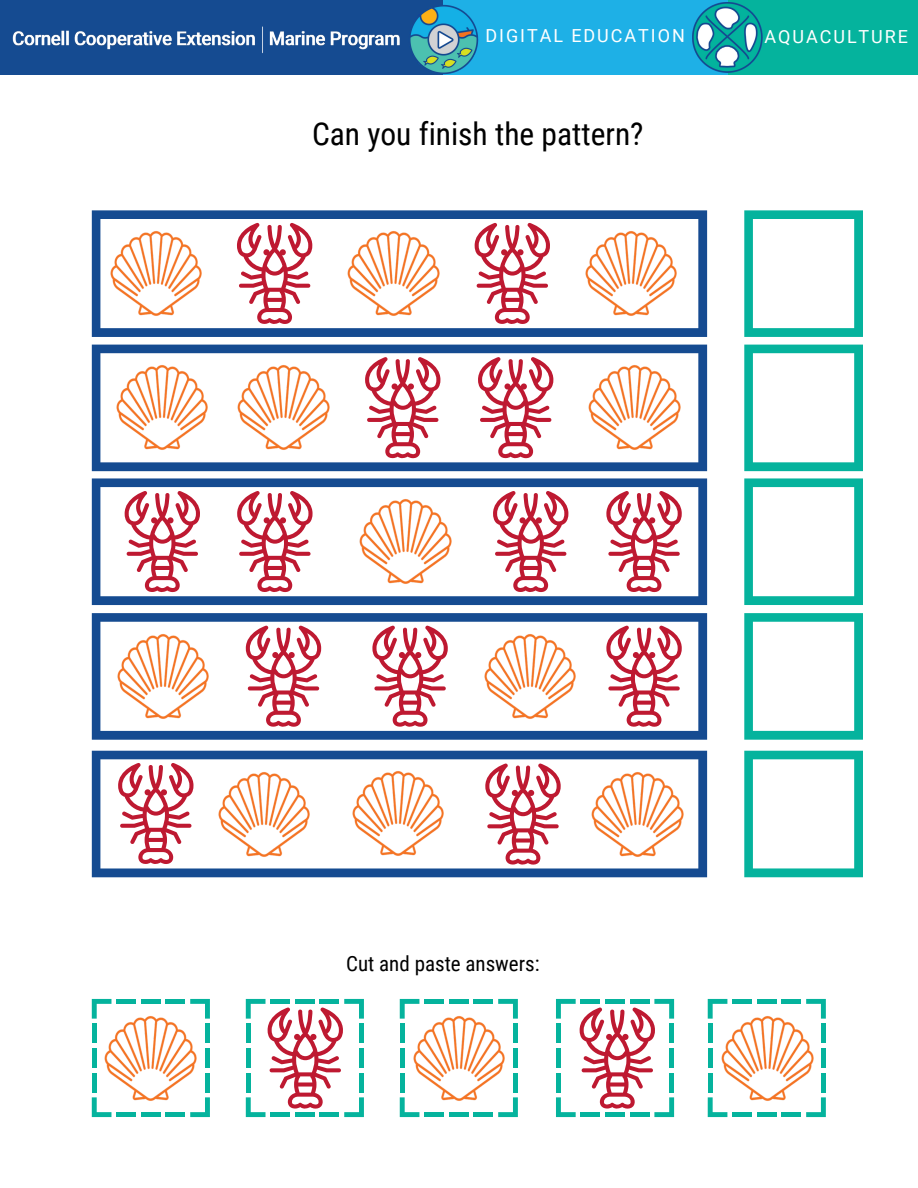
<style>
.page{position:relative;width:918px;height:1188px;background:#fff}
.page>*{position:absolute;margin:0;border:0;box-sizing:border-box;transform-origin:0 0}
.t1{font:31.5px "Roboto Condensed";color:#000}
.t2{font:21px "Roboto Condensed";color:#000}
.t3{font:18px "Roboto";letter-spacing:.11em;color:#fff}
</style>
<div class="page">
<svg style="left:92px;top:210px;width:615px;height:127px"></svg>
<svg style="left:92px;top:345px;width:615px;height:126px"></svg>
<svg style="left:744px;top:210px;width:119px;height:127px"></svg>
<svg style="left:92px;top:478px;width:615px;height:127px"></svg>
<svg style="left:92px;top:613px;width:615px;height:127px"></svg>
<svg style="left:92px;top:751px;width:615px;height:126px"></svg>
<svg style="left:744px;top:345px;width:119px;height:126px"></svg>
<svg style="left:744px;top:478px;width:119px;height:127px"></svg>
<svg style="left:744px;top:613px;width:119px;height:127px"></svg>
<svg style="left:744px;top:751px;width:119px;height:126px"></svg>
<svg style="left:190px;top:999px;width:20px;height:20px"></svg>
<div style="left:166px;top:1112px;width:19px;height:5px;background:#05b39d"></div>
<div style="left:141px;top:1112px;width:20px;height:5px;background:#05b39d"></div>
<div style="left:116px;top:1112px;width:20px;height:5px;background:#05b39d"></div>
<div style="left:92px;top:1073px;width:5px;height:19px;background:#05b39d"></div>
<svg style="left:92px;top:1097px;width:19px;height:20px"></svg>
<div style="left:205px;top:1048px;width:5px;height:20px;background:#05b39d"></div>
<div style="left:92px;top:1048px;width:5px;height:20px;background:#05b39d"></div>
<svg style="left:190px;top:1097px;width:20px;height:20px"></svg>
<div style="left:205px;top:1024px;width:5px;height:19px;background:#05b39d"></div>
<div style="left:205px;top:1073px;width:5px;height:19px;background:#05b39d"></div>
<svg style="left:92px;top:999px;width:19px;height:20px"></svg>
<div style="left:141px;top:999px;width:20px;height:5px;background:#05b39d"></div>
<div style="left:116px;top:999px;width:20px;height:5px;background:#05b39d"></div>
<div style="left:166px;top:999px;width:19px;height:5px;background:#05b39d"></div>
<div style="left:92px;top:1024px;width:5px;height:19px;background:#05b39d"></div>
<svg style="left:498px;top:999px;width:20px;height:20px"></svg>
<div style="left:474px;top:1112px;width:19px;height:5px;background:#05b39d"></div>
<div style="left:449px;top:1112px;width:20px;height:5px;background:#05b39d"></div>
<div style="left:424px;top:1112px;width:20px;height:5px;background:#05b39d"></div>
<div style="left:400px;top:1073px;width:5px;height:19px;background:#05b39d"></div>
<svg style="left:400px;top:1097px;width:19px;height:20px"></svg>
<div style="left:513px;top:1048px;width:5px;height:20px;background:#05b39d"></div>
<div style="left:400px;top:1048px;width:5px;height:20px;background:#05b39d"></div>
<svg style="left:498px;top:1097px;width:20px;height:20px"></svg>
<div style="left:513px;top:1024px;width:5px;height:19px;background:#05b39d"></div>
<div style="left:513px;top:1073px;width:5px;height:19px;background:#05b39d"></div>
<svg style="left:400px;top:999px;width:19px;height:20px"></svg>
<div style="left:449px;top:999px;width:20px;height:5px;background:#05b39d"></div>
<div style="left:424px;top:999px;width:20px;height:5px;background:#05b39d"></div>
<div style="left:474px;top:999px;width:19px;height:5px;background:#05b39d"></div>
<div style="left:400px;top:1024px;width:5px;height:19px;background:#05b39d"></div>
<svg style="left:806px;top:999px;width:20px;height:20px"></svg>
<div style="left:782px;top:1112px;width:19px;height:5px;background:#05b39d"></div>
<div style="left:757px;top:1112px;width:20px;height:5px;background:#05b39d"></div>
<div style="left:732px;top:1112px;width:20px;height:5px;background:#05b39d"></div>
<div style="left:708px;top:1073px;width:5px;height:19px;background:#05b39d"></div>
<svg style="left:708px;top:1097px;width:19px;height:20px"></svg>
<div style="left:821px;top:1048px;width:5px;height:20px;background:#05b39d"></div>
<div style="left:708px;top:1048px;width:5px;height:20px;background:#05b39d"></div>
<svg style="left:806px;top:1097px;width:20px;height:20px"></svg>
<div style="left:821px;top:1024px;width:5px;height:19px;background:#05b39d"></div>
<div style="left:821px;top:1073px;width:5px;height:19px;background:#05b39d"></div>
<svg style="left:708px;top:999px;width:19px;height:20px"></svg>
<div style="left:757px;top:999px;width:20px;height:5px;background:#05b39d"></div>
<div style="left:732px;top:999px;width:20px;height:5px;background:#05b39d"></div>
<div style="left:782px;top:999px;width:19px;height:5px;background:#05b39d"></div>
<div style="left:708px;top:1024px;width:5px;height:19px;background:#05b39d"></div>
<div style="left:0;top:0;width:480px;height:75px;background:#154b91"></div>
<div style="left:728px;top:0;width:190px;height:75px;background:#05b39d"></div>
<div style="left:443px;top:0;width:285px;height:75px;background:#1eb0e6"></div>
<img style="left:13px;top:26px;width:387px;height:28px">
<img style="left:693px;top:3px;width:70px;height:70px">
<img style="left:410px;top:5px;width:68px;height:70px">
<img style="left:208px;top:769px;width:111px;height:90px">
<img style="left:343px;top:769px;width:111px;height:90px">
<img style="left:582px;top:769px;width:111px;height:90px">
<svg style="left:246px;top:999px;width:118px;height:118px"></svg>
<svg style="left:556px;top:999px;width:118px;height:118px"></svg>
<svg style="left:118px;top:763px;width:75px;height:101px"></svg>
<svg style="left:485px;top:764px;width:76px;height:101px"></svg>
<svg style="left:125px;top:491px;width:75px;height:101px"></svg>
<svg style="left:237px;top:491px;width:76px;height:101px"></svg>
<svg style="left:493px;top:491px;width:75px;height:101px"></svg>
<svg style="left:606px;top:491px;width:76px;height:101px"></svg>
<img style="left:350px;top:497px;width:111px;height:90px">
<svg style="left:246px;top:626px;width:75px;height:101px"></svg>
<img style="left:107px;top:631px;width:112px;height:90px">
<svg style="left:372px;top:626px;width:76px;height:101px"></svg>
<img style="left:474px;top:631px;width:111px;height:90px">
<svg style="left:606px;top:626px;width:76px;height:101px"></svg>
<img style="left:95px;top:1013px;width:111px;height:90px">
<img style="left:403px;top:1013px;width:112px;height:90px">
<svg style="left:237px;top:223px;width:75px;height:101px"></svg>
<img style="left:338px;top:229px;width:111px;height:90px">
<svg style="left:475px;top:223px;width:75px;height:101px"></svg>
<img style="left:575px;top:229px;width:112px;height:90px">
<img style="left:712px;top:1013px;width:111px;height:90px">
<img style="left:107px;top:363px;width:111px;height:90px">
<img style="left:228px;top:363px;width:111px;height:90px">
<img style="left:579px;top:363px;width:111px;height:90px">
<svg style="left:365px;top:357px;width:75px;height:101px"></svg>
<svg style="left:478px;top:357px;width:75px;height:101px"></svg>
<img style="left:100px;top:229px;width:111px;height:90px">
<p class="t3" style="left:485px;top:25px;width:201px">DIGITAL EDUCATION</p>
<p class="t3" style="left:765px;top:26px;width:145px">AQUACULTURE</p>
<h1 class="t1" style="left:312px;top:116px;width:333px">Can you finish the pattern?</h1>
<p class="t2" style="left:346px;top:951px;width:195px">Cut and paste answers:</p>
</div>
